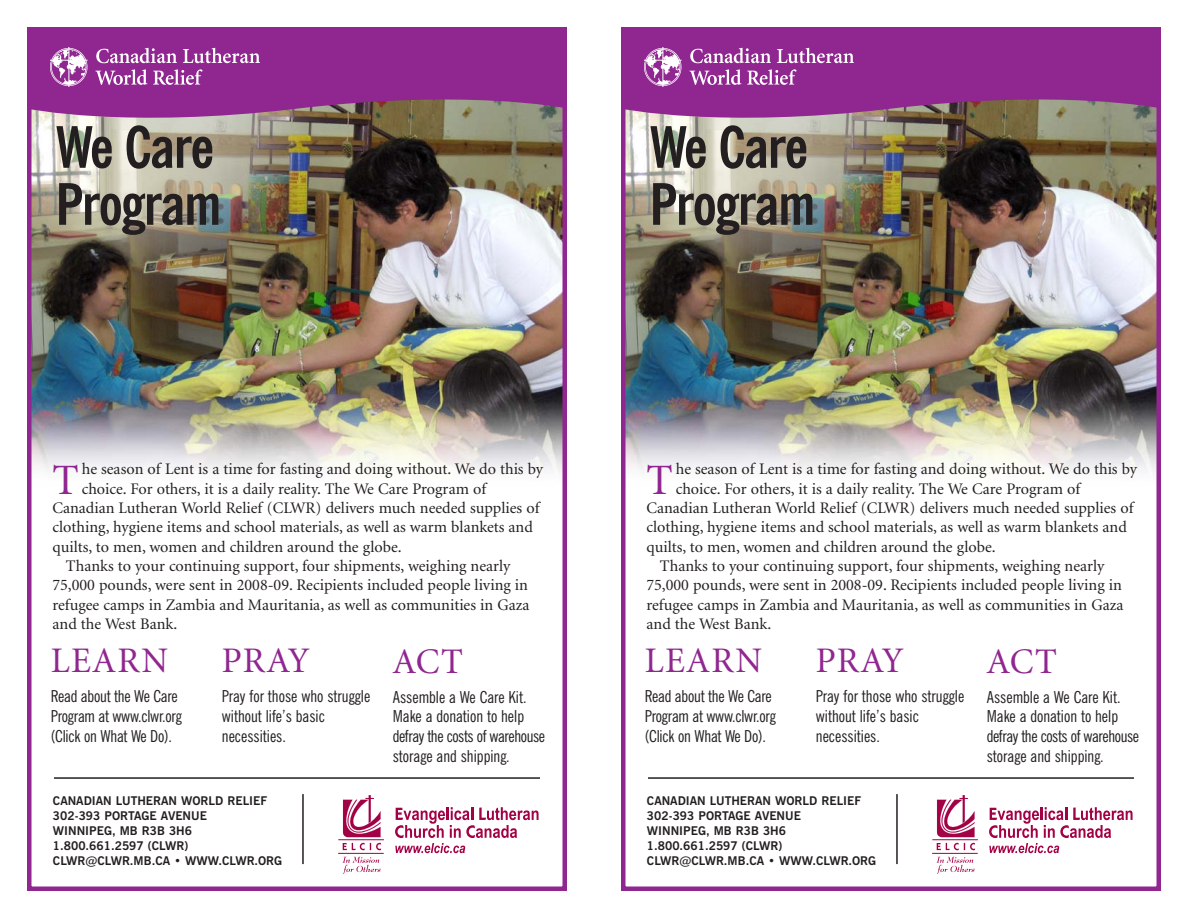
<style>
.page{position:relative;width:1188px;height:918px;background:#fff}
.page>*{position:absolute;margin:0;border:0;box-sizing:border-box;transform-origin:0 0}
.t1{font:700 condensed 57px/57px "News Gothic BT";letter-spacing:-.02em;color:#231f20}
.t2{font:43.35px "Minion";color:#90268f}
.t3{font:36px "Minion";letter-spacing:.035em;color:#90268f}
.t4{font:condensed 16.5px/19.8px "News Gothic BT";color:#231f20}
.t5{font:16.2px "Minion";color:#231f20}
.t6{font:700 12px/15px "News Gothic BT";color:#231f20}
</style>
<div class="page">
<img style="left:32px;top:129px;width:530px;height:736px">
<div style="left:27px;top:27px;width:540px;height:864px;border:4px solid #90268f"></div>
<svg style="left:27px;top:27px;width:538px;height:102px;background:#92408b"></svg>
<img style="left:51px;top:48px;width:208px;height:39px">
<hr style="left:54px;top:777px;width:486px;height:2px;background:#231f20">
<hr style="left:302px;top:794px;width:2px;height:70px;background:#231f20">
<div style="left:338px;top:783px;width:201px;height:99px;background:#fff"></div>
<svg style="left:343px;top:795px;width:38px;height:42px"></svg>
<hr style="left:338px;top:839px;width:46px;height:1px;background:#a30146">
<hr style="left:338px;top:853px;width:46px;height:1px;background:#a30146">
<svg style="left:343px;top:843px;width:38px;height:7px"></svg>
<svg style="left:342px;top:857px;width:39px;height:17px"></svg>
<svg style="left:395px;top:807px;width:144px;height:46px"></svg>
<img style="left:626px;top:129px;width:530px;height:736px">
<div style="left:621px;top:27px;width:540px;height:864px;border:4px solid #90268f"></div>
<svg style="left:621px;top:27px;width:538px;height:102px;background:#92408b"></svg>
<img style="left:645px;top:48px;width:208px;height:39px">
<hr style="left:648px;top:777px;width:486px;height:2px;background:#231f20">
<hr style="left:896px;top:794px;width:2px;height:70px;background:#231f20">
<div style="left:932px;top:783px;width:201px;height:99px;background:#fff"></div>
<svg style="left:937px;top:795px;width:38px;height:42px"></svg>
<hr style="left:932px;top:839px;width:46px;height:1px;background:#a30146">
<hr style="left:932px;top:853px;width:46px;height:1px;background:#a30146">
<svg style="left:937px;top:843px;width:38px;height:7px"></svg>
<svg style="left:936px;top:857px;width:39px;height:17px"></svg>
<svg style="left:989px;top:807px;width:144px;height:46px"></svg>
<h1 class="t1" style="left:56px;top:122px;width:168px">We Care<br>Program</h1>
<h2 class="t2" style="left:52px;top:463px;width:28px">T</h2>
<p class="t5" style="left:82px;top:463px;width:463px">he season of Lent is a time for fasting and doing without. We do this by</p>
<p class="t5" style="left:82px;top:482px;width:406px">choice. For others, it is a daily reality. The We Care Program of</p>
<p class="t5" style="left:52px;top:501px;width:488px">Canadian Lutheran World Relief (CLWR) delivers much needed supplies of</p>
<p class="t5" style="left:52px;top:521px;width:482px">clothing, hygiene items and school materials, as well as warm blankets and</p>
<p class="t5" style="left:52px;top:540px;width:351px">quilts, to men, women and children around the globe.</p>
<p class="t5" style="left:66px;top:559px;width:446px">Thanks to your continuing support, four shipments, weighing nearly</p>
<p class="t5" style="left:52px;top:579px;width:477px">75,000 pounds, were sent in 2008-09. Recipients included people living in</p>
<p class="t5" style="left:52px;top:598px;width:478px">refugee camps in Zambia and Mauritania, as well as communities in Gaza</p>
<p class="t5" style="left:52px;top:617px;width:126px">and the West Bank.</p>
<h3 class="t3" style="left:51px;top:647px;width:119px">LEARN</h3>
<p class="t4" style="left:51px;top:687px;width:132px">Read about the We Care<br>Program at www.clwr.org (Click on What We Do).</p>
<h3 class="t3" style="left:222px;top:647px;width:89px">PRAY</h3>
<p class="t4" style="left:222px;top:687px;width:150px">Pray for those who struggle without life’s basic necessities.</p>
<h3 class="t3" style="left:393px;top:647px;width:72px">ACT</h3>
<p class="t4" style="left:393px;top:688px;width:154px">Assemble a We Care Kit.<br>Make a donation to help defray the costs of warehouse storage and shipping.</p>
<p class="t6" style="left:53px;top:794px;width:231px">CANADIAN LUTHERAN WORLD RELIEF<br>302-393 PORTAGE AVENUE<br>WINNIPEG, MB R3B 3H6<br>1.800.661.2597 (CLWR)<br>CLWR@CLWR.MB.CA • WWW.CLWR.ORG</p>
<h1 class="t1" style="left:650px;top:122px;width:168px">We Care<br>Program</h1>
<h2 class="t2" style="left:646px;top:463px;width:28px">T</h2>
<p class="t5" style="left:676px;top:463px;width:463px">he season of Lent is a time for fasting and doing without. We do this by</p>
<p class="t5" style="left:676px;top:482px;width:406px">choice. For others, it is a daily reality. The We Care Program of</p>
<p class="t5" style="left:646px;top:501px;width:488px">Canadian Lutheran World Relief (CLWR) delivers much needed supplies of</p>
<p class="t5" style="left:646px;top:521px;width:482px">clothing, hygiene items and school materials, as well as warm blankets and</p>
<p class="t5" style="left:646px;top:540px;width:351px">quilts, to men, women and children around the globe.</p>
<p class="t5" style="left:660px;top:559px;width:446px">Thanks to your continuing support, four shipments, weighing nearly</p>
<p class="t5" style="left:646px;top:579px;width:477px">75,000 pounds, were sent in 2008-09. Recipients included people living in</p>
<p class="t5" style="left:646px;top:598px;width:478px">refugee camps in Zambia and Mauritania, as well as communities in Gaza</p>
<p class="t5" style="left:646px;top:617px;width:126px">and the West Bank.</p>
<h3 class="t3" style="left:645px;top:647px;width:119px">LEARN</h3>
<p class="t4" style="left:645px;top:687px;width:132px">Read about the We Care<br>Program at www.clwr.org (Click on What We Do).</p>
<h3 class="t3" style="left:816px;top:647px;width:89px">PRAY</h3>
<p class="t4" style="left:816px;top:687px;width:150px">Pray for those who struggle without life’s basic necessities.</p>
<h3 class="t3" style="left:987px;top:647px;width:72px">ACT</h3>
<p class="t4" style="left:987px;top:688px;width:154px">Assemble a We Care Kit.<br>Make a donation to help defray the costs of warehouse storage and shipping.</p>
<p class="t6" style="left:647px;top:794px;width:231px">CANADIAN LUTHERAN WORLD RELIEF<br>302-393 PORTAGE AVENUE<br>WINNIPEG, MB R3B 3H6<br>1.800.661.2597 (CLWR)<br>CLWR@CLWR.MB.CA • WWW.CLWR.ORG</p>
</div>
